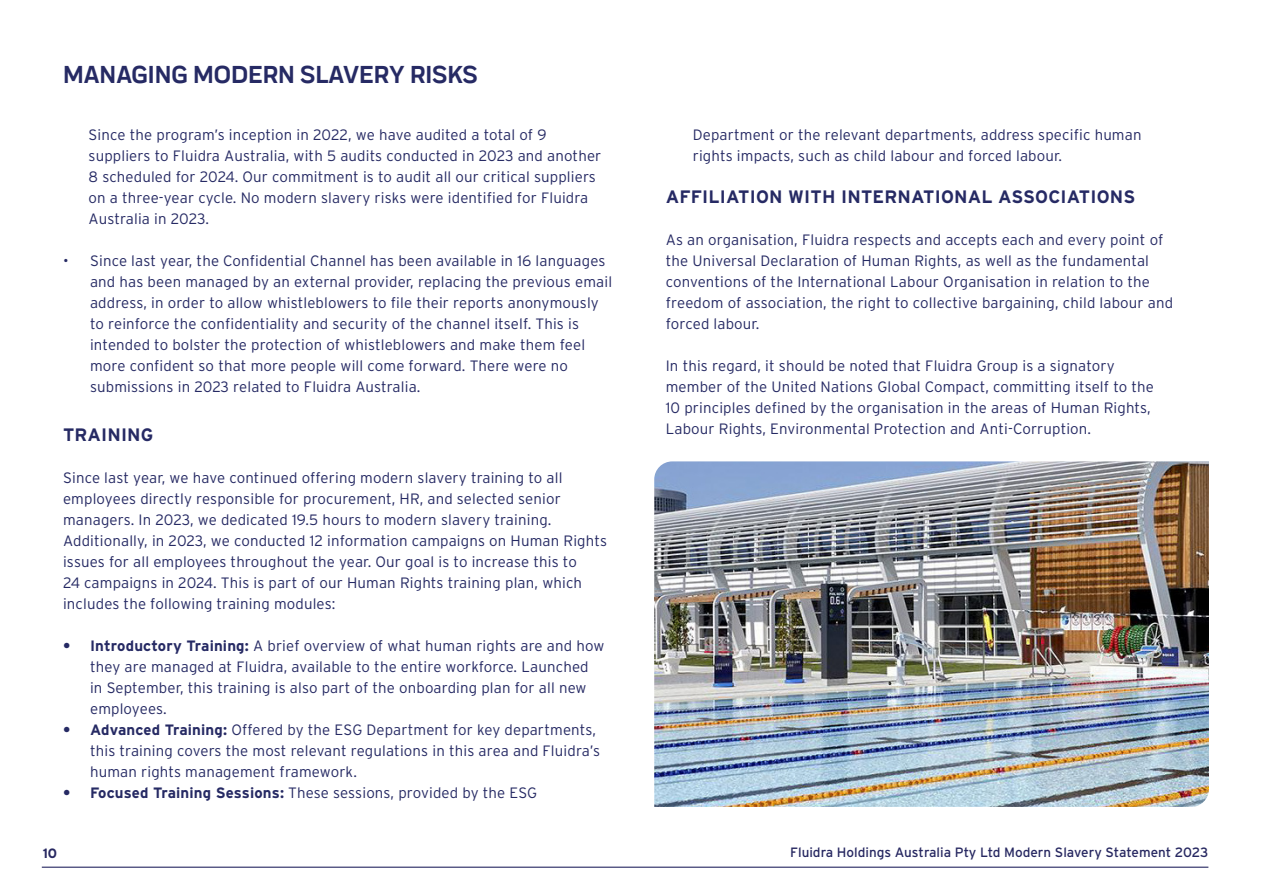
<style>
.page{position:relative;width:1263px;height:893px;background:#fff}
.page>*{position:absolute;margin:0;border:0;box-sizing:border-box;transform-origin:0 0}
.t1{font:700 25.5px "Praktika";color:#262a64}
.t2{font:700 18px "Interstate";letter-spacing:.01em;color:#262a64}
.t3{font:300 15px/21px "Interstate";letter-spacing:.01em;color:#262a64}
.t4{font:13.5px "Interstate";color:#272861}
.t5{font:700 13.5px "Interstate";color:#272861}
.s1{font-weight:700}
</style>
<div class="page">
<hr style="left:42px;top:867px;width:1166px;height:1px;background:#272861">
<img style="left:654px;top:461px;width:555px;height:346px">
<p class="t1" style="left:63px;top:55px;width:416px">MANAGING MODERN SLAVERY RISKS</p>
<p class="t3" style="left:89px;top:124px;width:514px">Since the program’s inception in 2022, we have audited a total of 9 suppliers to Fluidra Australia, with 5 audits conducted in 2023 and another 8 scheduled for 2024. Our commitment is to audit all our critical suppliers on a three-year cycle. No modern slavery risks were identified for Fluidra Australia in 2023.</p>
<p class="t3" style="left:90px;top:250px;width:524px;text-indent:-27px">• Since last year, the Confidential Channel has been available in 16 languages and has been managed by an external provider, replacing the previous email address, in order to allow whistleblowers to file their reports anonymously to reinforce the confidentiality and security of the channel itself. This is intended to bolster the protection of whistleblowers and make them feel more confident so that more people will come forward. There were no submissions in 2023 related to Fluidra Australia.</p>
<p class="t2" style="left:63px;top:425px;width:92px">TRAINING</p>
<p class="t3" style="left:63px;top:467px;width:545px">Since last year, we have continued offering modern slavery training to all employees directly responsible for procurement, HR, and selected senior managers. In 2023, we dedicated 19.5 hours to modern slavery training.<br>Additionally, in 2023, we conducted 12 information campaigns on Human Rights issues for all employees throughout the year. Our goal is to increase this to<br>24 campaigns in 2024. This is part of our Human Rights training plan, which includes the following training modules:</p>
<p class="t3" style="left:90px;top:635px;width:516px;text-indent:-27px"><span class="s1">• Introductory Training:</span> A brief overview of what human rights are and how they are managed at Fluidra, available to the entire workforce. Launched in September, this training is also part of the onboarding plan for all new employees.</p>
<p class="t3" style="left:90px;top:719px;width:512px;text-indent:-27px"><span class="s1">• Advanced Training:</span> Offered by the ESG Department for key departments, this training covers the most relevant regulations in this area and Fluidra’s human rights management framework.</p>
<p class="t3" style="left:63px;top:782px;width:476px"><span class="s1">• Focused Training Sessions:</span> These sessions, provided by the ESG</p>
<p class="t3" style="left:693px;top:124px;width:450px">Department or the relevant departments, address specific human rights impacts, such as child labour and forced labour.</p>
<p class="t2" style="left:666px;top:186px;width:471px">AFFILIATION WITH INTERNATIONAL ASSOCIATIONS</p>
<p class="t3" style="left:666px;top:229px;width:509px">As an organisation, Fluidra respects and accepts each and every point of the Universal Declaration of Human Rights, as well as the fundamental conventions of the International Labour Organisation in relation to the freedom of association, the right to collective bargaining, child labour and forced labour.</p>
<p class="t3" style="left:666px;top:355px;width:490px">In this regard, it should be noted that Fluidra Group is a signatory member of the United Nations Global Compact, committing itself to the 10 principles defined by the organisation in the areas of Human Rights, Labour Rights, Environmental Protection and Anti-Corruption.</p>
<p class="t5" style="left:43px;top:845px;width:16px">10</p>
<p class="t4" style="left:790px;top:844px;width:420px">Fluidra Holdings Australia Pty Ltd Modern Slavery Statement 2023</p>
</div>
